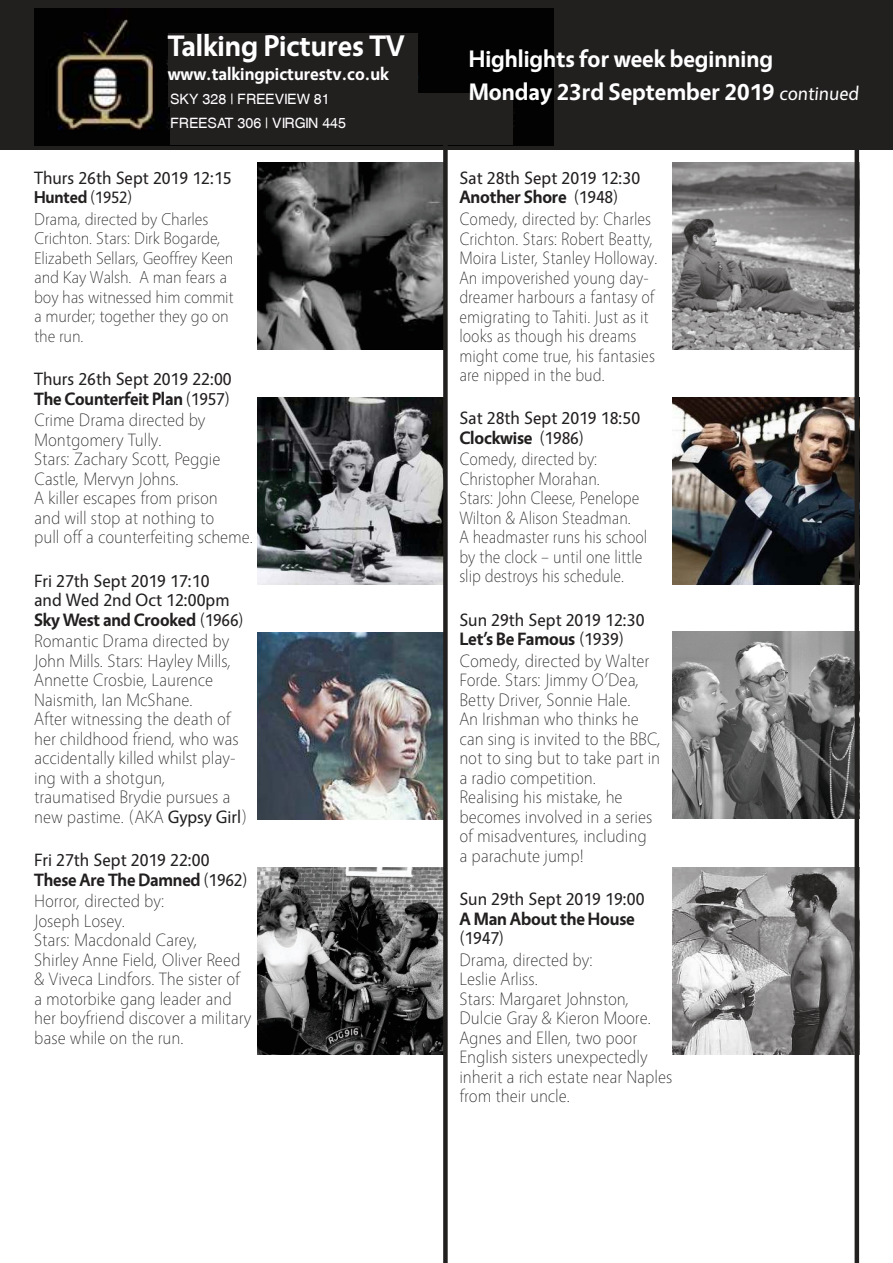
<style>
.page{position:relative;width:893px;height:1263px;background:#fff}
.page>*{position:absolute;margin:0;border:0;box-sizing:border-box;transform-origin:0 0}
.t1{font:700 30px "Vegur";color:#fff}
.t2{font:700 24px/33px "Vegur";color:#fff}
.t3{font:300 18px/19.5px "Vegur";letter-spacing:-.005em;color:#221f1f}
.t4{font:300 18px/19.5px "Vegur";letter-spacing:-.005em;color:#221f1f;scale:.95 1}
.t5{font:18px/19.5px "Vegur";color:#221f1f}
.t6{font:700 18px "Vegur";color:#fff}
.t7{font:700 18px "Vegur";letter-spacing:-.01em;color:#221f1f}
.t8{font:300 17.25px/19.5px "Vegur";letter-spacing:-.01em;color:#221f1f}
.t9{font:14.25px/24px "Swansea";color:#fff}
.s1{font-weight:700}
.s2{font-weight:400}
.s3{font-weight:400;font-size:19.5px}
</style>
<div class="page">
<div style="left:0;top:0;width:893px;height:149px;background:#221f1f"></div>
<img style="left:34px;top:9px;width:519px;height:136px">
<div style="left:168px;top:33px;width:250px;height:74px;background:#221f1f"></div>
<div style="left:170px;top:94px;width:343px;height:51px;background:#221f1f"></div>
<img style="left:672px;top:163px;width:183px;height:187px">
<img style="left:672px;top:397px;width:183px;height:187px">
<img style="left:257px;top:868px;width:186px;height:187px">
<img style="left:672px;top:867px;width:183px;height:187px">
<img style="left:672px;top:632px;width:183px;height:187px">
<img style="left:257px;top:633px;width:186px;height:187px">
<img style="left:257px;top:163px;width:186px;height:187px">
<img style="left:257px;top:397px;width:186px;height:187px">
<div style="left:443px;top:138px;width:5px;height:1125px;background:#221f1f"></div>
<hr style="left:855px;top:138px;width:4px;height:1125px;background:#221f1f">
<h1 class="t1" style="left:168px;top:34px;width:238px">Talking Pictures TV</h1>
<p class="t6" style="left:168px;top:67px;width:223px">www.talkingpicturestv.co.uk</p>
<p class="t9" style="left:170px;top:87px;width:178px">SKY 328 | FREEVIEW 81<br>FREESAT 306 | VIRGIN 445</p>
<p class="t5" style="left:34px;top:169px;width:199px">Thurs 26th Sept 2019 12:15</p>
<p class="t8" style="left:34px;top:188px;width:176px;line-height:21.6px"><span class="s1">Hunted</span> <span class="s2">(1952)<br></span>Drama, directed by Charles</p>
<p class="t8" style="left:34px;top:230px;width:201px">Crichton. Stars: Dirk Bogarde,<br>Elizabeth Sellars, Geoffrey Keen and Kay Walsh. A man fears a boy has witnessed him commit a murder; together they go on the run.</p>
<p class="t5" style="left:34px;top:371px;width:199px">Thurs 26th Sept 2019 22:00<br><span class="s1">The Counterfeit Plan</span> (1957)</p>
<p class="t3" style="left:34px;top:412px;width:221px">Crime Drama directed by<br>Montgomery Tully.<br>Stars: Zachary Scott, Peggie<br>Castle, Mervyn Johns.<br>A killer escapes from prison<br>and will stop at nothing to<br>pull off a counterfeiting scheme.</p>
<p class="t5" style="left:34px;top:572px;width:211px">Fri 27th Sept 2019 17:10<br>and Wed 2nd Oct 12:00pm<br><span class="s1">Sky West and Crooked</span> (1966)</p>
<p class="t3" style="left:34px;top:633px;width:215px">Romantic Drama directed by<br>John Mills. Stars: Hayley Mills,<br>Annette Crosbie, Laurence<br>Naismith, Ian McShane.<br>After witnessing the death of her childhood friend, who was accidentally killed whilst play&shy;ing with a shotgun, traumatised Brydie pursues a new pastime. (AKA <span class="s2">Gypsy Girl</span>)</p>
<p class="t5" style="left:34px;top:851px;width:215px">Fri 27th Sept 2019 22:00<br><span class="s1">These Are The Damned</span> (1962)</p>
<p class="t3" style="left:34px;top:892px;width:219px">Horror, directed by:<br>Joseph Losey.<br>Stars: Macdonald Carey,<br>Shirley Anne Field, Oliver Reed &amp; Viveca Lindfors. The sister of a motorbike gang leader and her boyfriend discover a military base while on the run.</p>
<h2 class="t2" style="left:469px;top:45px;width:393px">Highlights for week beginning<br>Monday 23rd September 2019 <span class="s3">continued</span></h2>
<p class="t5" style="left:459px;top:169px;width:182px">Sat 28th Sept 2019 12:30<br><span class="s1">Another Shore</span> (1948)</p>
<p class="t4" style="left:459px;top:210px;width:210px">Comedy, directed by: Charles<br>Crichton. Stars: Robert Beatty,<br>Moira Lister, Stanley Holloway.<br>An impoverished young day&shy;dreamer harbours a fantasy of emigrating to Tahiti. Just as it looks as though his dreams might come true, his fantasies are nipped in the bud.</p>
<p class="t5" style="left:459px;top:410px;width:182px">Sat 28th Sept 2019 18:50<br><span class="s1">Clockwise</span> (1986)</p>
<p class="t4" style="left:459px;top:451px;width:199px">Comedy, directed by:<br>Christopher Morahan.<br>Stars: John Cleese, Penelope<br>Wilton &amp; Alison Steadman.<br>A headmaster runs his school by the clock – until one little slip destroys his schedule.</p>
<p class="t5" style="left:459px;top:611px;width:187px">Sun 29th Sept 2019 12:30<br><span class="s1">Let’s Be Famous</span> (1939)</p>
<p class="t3" style="left:459px;top:652px;width:203px">Comedy, directed by Walter<br>Forde. Stars: Jimmy O’Dea,<br>Betty Driver, Sonnie Hale.<br>An Irishman who thinks he can sing is invited to the BBC, not to sing but to take part in a radio competition.<br>Realising his mistake, he becomes involved in a series of misadventures, including<br>a parachute jump!</p>
<p class="t5" style="left:459px;top:890px;width:187px">Sun 29th Sept 2019 19:00</p>
<p class="t7" style="left:459px;top:911px;width:177px">A Man About the House</p>
<p class="t5" style="left:459px;top:929px;width:46px">(1947)</p>
<p class="t3" style="left:459px;top:951px;width:214px">Drama, directed by:<br>Leslie Arliss.<br>Stars: Margaret Johnston,<br>Dulcie Gray &amp; Kieron Moore.<br>Agnes and Ellen, two poor<br>English sisters unexpectedly inherit a rich estate near Naples from their uncle.</p>
</div>
